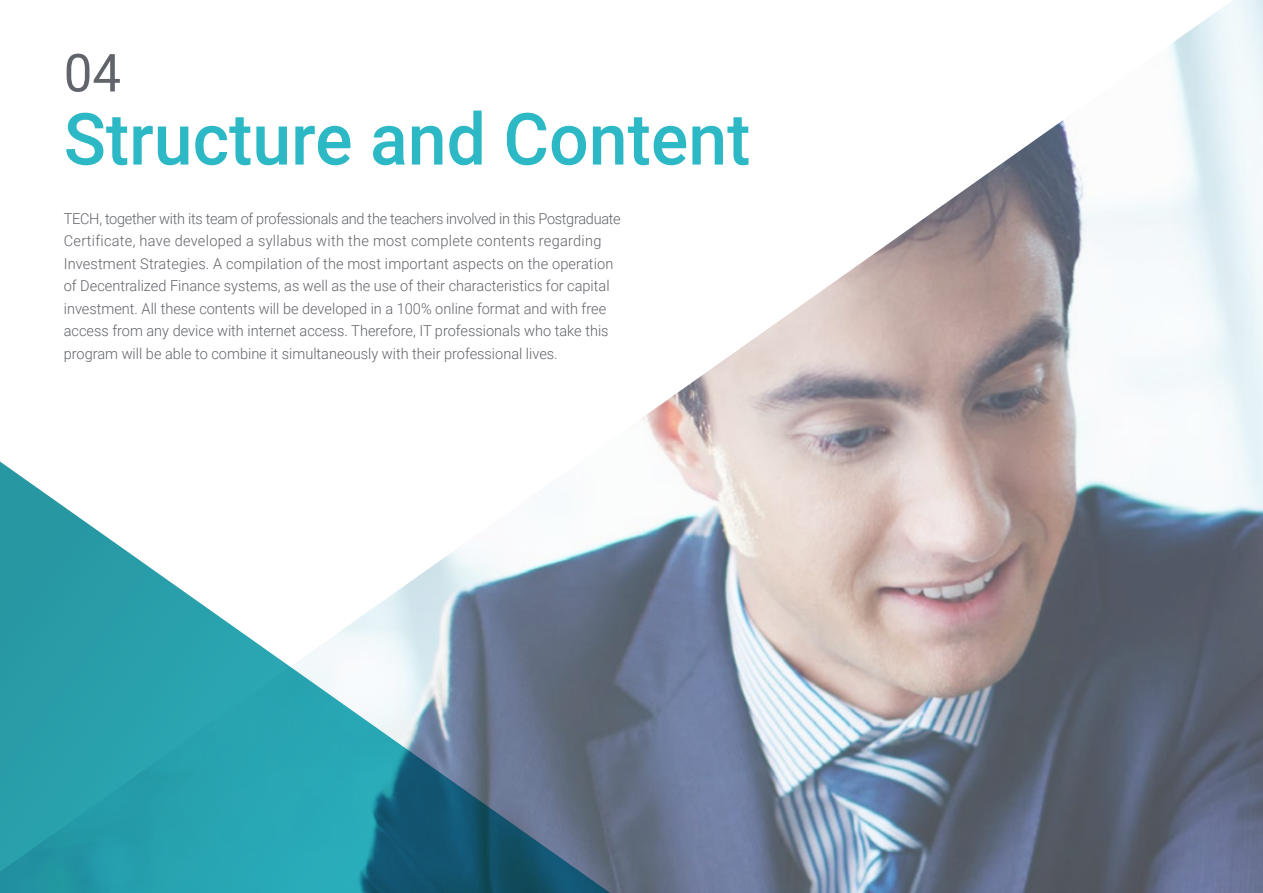
<style>
.page{position:relative;width:1263px;height:893px;background:#fff}
.page>*{position:absolute;margin:0;border:0;box-sizing:border-box;transform-origin:0 0}
.t1{font:500 72px "Roboto";color:#2db8c5}
.t2{font:52.5px "Roboto";color:#61646a}
.t3{font:300 15px/22.5px "Roboto";color:#61646a}
</style>
<div class="page">
<img style="left:640px;top:0;width:623px;height:893px">
<svg style="left:0;top:461px;width:640px;height:432px"></svg>
<h2 class="t2" style="left:64px;top:36px;width:59px">04</h2>
<h1 class="t1" style="left:64px;top:89px;width:688px">Structure and Content</h1>
<p class="t3" style="left:64px;top:207px;width:558px">TECH, together with its team of professionals and the teachers involved in this Postgraduate Certificate, have developed a syllabus with the most complete contents regarding Investment Strategies. A compilation of the most important aspects on the operation of Decentralized Finance systems, as well as the use of their characteristics for capital investment. All these contents will be developed in a 100% online format and with free access from any device with internet access. Therefore, IT professionals who take this program will be able to combine it simultaneously with their professional lives.</p>
</div>
